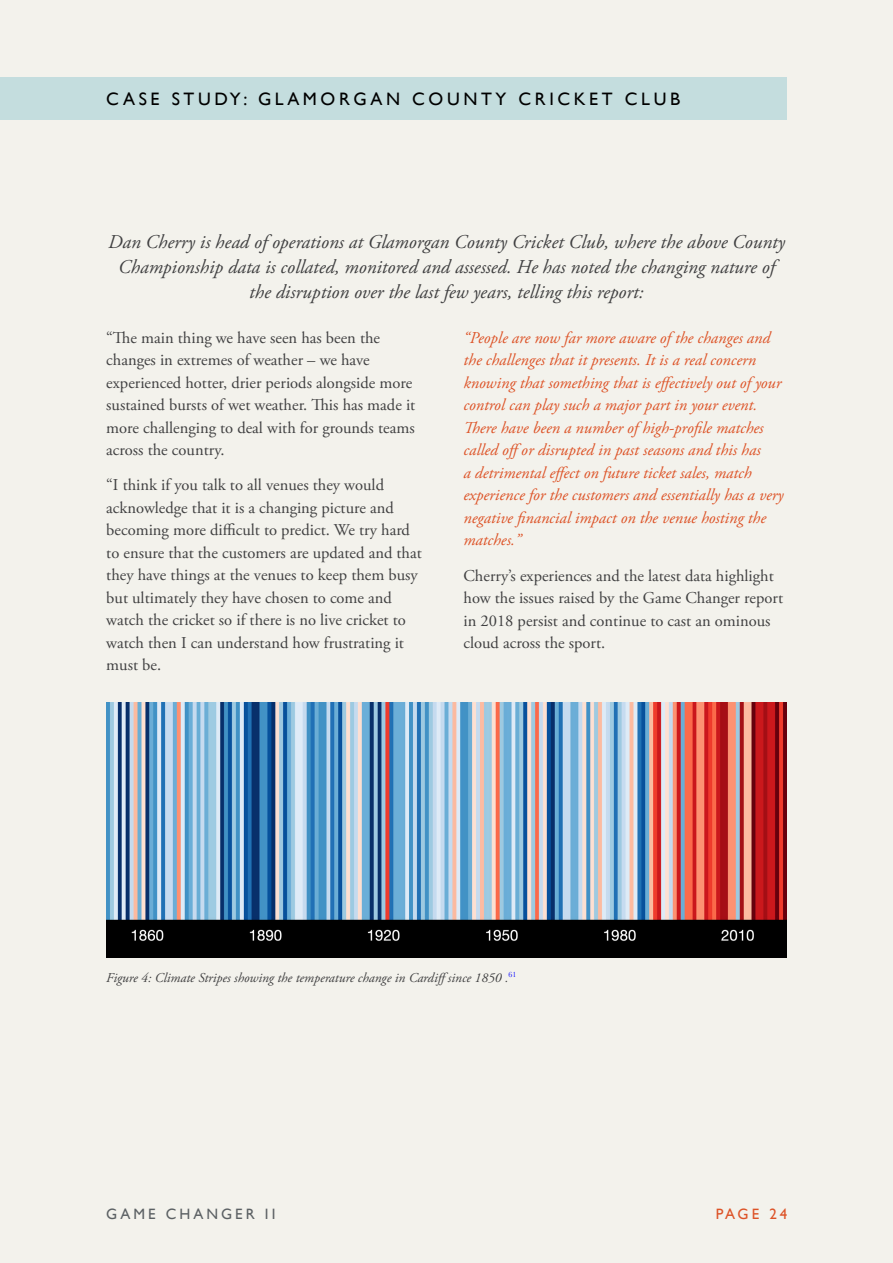
<style>
.page{position:relative;width:893px;height:1263px;background:#f3f2ec}
.page>*{position:absolute;margin:0;border:0;box-sizing:border-box;transform-origin:0 0}
.t1{font:italic 19.5px/24.8px "Adobe Garamond Pro";color:#404041;text-align:center}
.t2{font:18px "Gill Sans";letter-spacing:.2em;color:#000}
.t3{font:16.5px/22.5px "Adobe Garamond Pro";color:#404041}
.t4{font:italic 16.5px/22.5px "Adobe Garamond Pro";color:#dd5327}
.t5{font:15px "Gill Sans";letter-spacing:.2em;color:#5c6164}
.t6{font:15px "Gill Sans";letter-spacing:.18em;color:#dd5327}
.t7{font:italic 13.5px "Adobe Garamond Pro";color:#404041}
</style>
<div class="page">
<img style="left:106px;top:703px;width:681px;height:255px">
<div style="left:0;top:78px;width:787px;height:42px;background:#c4ddde"></div>
<p class="t2" style="left:106px;top:88px;width:575px">CASE STUDY: GLAMORGAN COUNTY CRICKET CLUB</p>
<p class="t1" style="left:108px;top:230px;width:678px">Dan Cherry is head of operations at Glamorgan County Cricket Club, where the above County<br>Championship data is collated, monitored and assessed. He has noted the changing nature of the disruption over the last few years, telling this report:</p>
<p class="t3" style="left:106px;top:327px;width:310px">“The main thing we have seen has been the changes in extremes of weather – we have experienced hotter, drier periods alongside more sustained bursts of wet weather. This has made it more challenging to deal with for grounds teams across the country.</p>
<p class="t3" style="left:106px;top:474px;width:317px">“I think if you talk to all venues they would acknowledge that it is a changing picture and becoming more difficult to predict. We try hard to ensure that the customers are updated and that they have things at the venues to keep them busy but ultimately they have chosen to come and watch the cricket so if there is no live cricket to watch then I can understand how frustrating it must be.</p>
<p class="t4" style="left:463px;top:327px;width:322px">“People are now far more aware of the changes and the challenges that it presents. It is a real concern knowing that something that is effectively out of your control can play such a major part in your event.<br>There have been a number of high-profile matches called offor disrupted in past seasons and this has<br>a detrimental effect on future ticket sales, match experience for the customers and essentially has a very negative financial impact on the venue hosting the matches.”</p>
<p class="t3" style="left:463px;top:565px;width:321px">Cherry’s experiences and the latest data highlight how the issues raised by the Game Changer report in 2018 persist and continue to cast an ominous cloud across the sport.</p>
<p class="t7" style="left:106px;top:969px;width:411px">Figure 4: Climate Stripes showing the temperature change in Cardiffsince 1850 .<sup>61</sup></p>
<p class="t5" style="left:106px;top:1205px;width:171px">GAME CHANGER II</p>
<p class="t6" style="left:716px;top:1205px;width:73px">PAGE 24</p>
</div>
